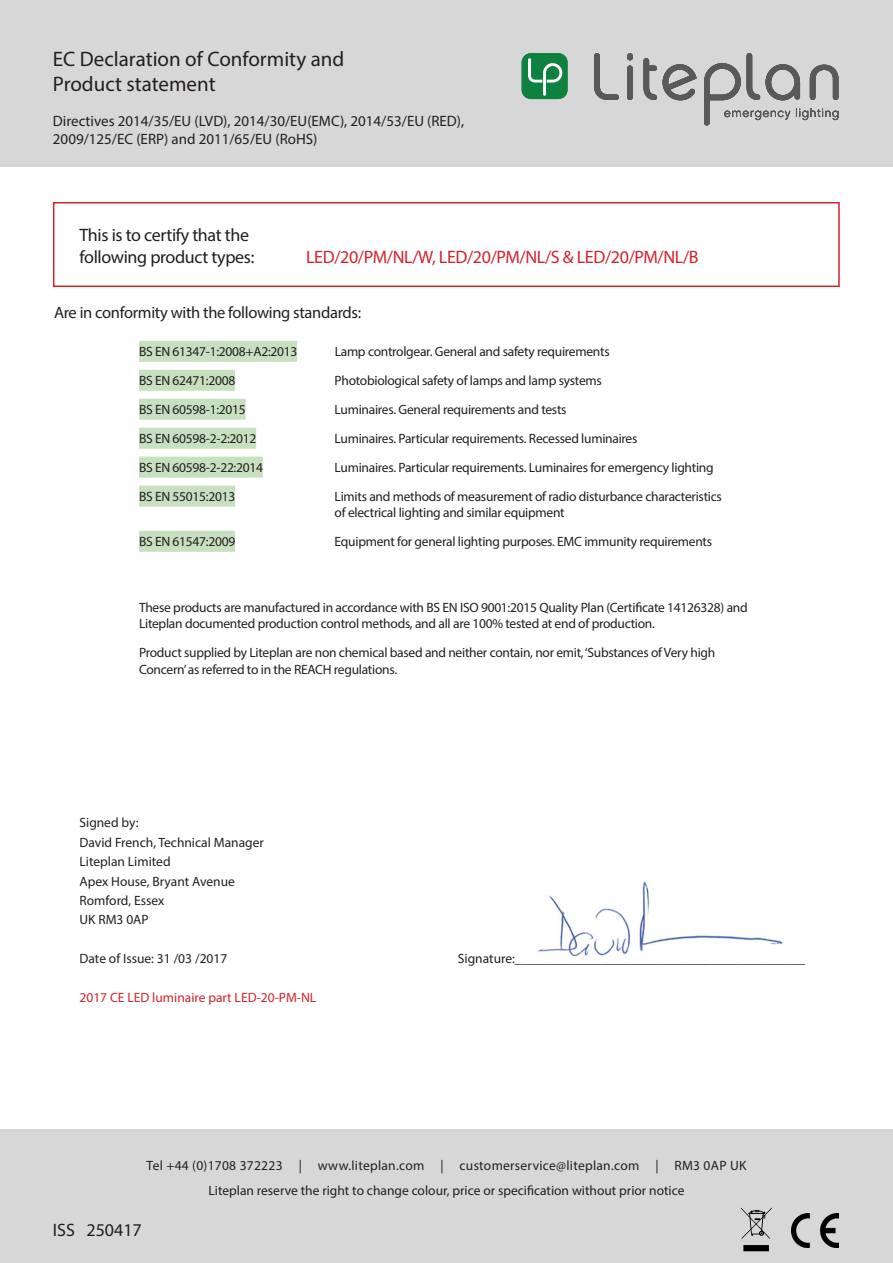
<style>
.page{position:relative;width:893px;height:1263px;background:#fff}
.page>*{position:absolute;margin:0;border:0;box-sizing:border-box;transform-origin:0 0}
.t1{font:21px/25.2px "Myriad Pro";color:#231f20}
.t2{font:18px/21.6px "Myriad Pro";letter-spacing:-.02em;color:#231f20}
.t3{font:18px "Myriad Pro";letter-spacing:-.02em;color:#d1232a}
.t4{font:18px "Myriad Pro";color:#231f20}
.t5{font:16.5px "Myriad Pro";letter-spacing:-.02em;color:#231f20}
.t6{font:15px/18px "Myriad Pro";color:#231f20}
.t7{font:13.5px/16.2px "Myriad Pro";letter-spacing:-.02em;color:#231f20}
.t8{font:13.5px "Myriad Pro";color:#231f20}
.t9{font:13.5px "Myriad Pro";letter-spacing:.02em;color:#231f20}
.t10{font:13.5px "Myriad Pro";color:#d1232a}
</style>
<div class="page">
<div style="left:53px;top:202px;width:787px;height:85px;border:2px solid #d1232a"></div>
<div style="left:0;top:0;width:893px;height:167px;background:#d8d7d7"></div>
<svg style="left:594px;top:53px;width:25px;height:47px"></svg>
<svg style="left:627px;top:53px;width:6px;height:47px"></svg>
<svg style="left:643px;top:58px;width:14px;height:42px"></svg>
<svg style="left:663px;top:64px;width:34px;height:36px"></svg>
<svg style="left:704px;top:53px;width:134px;height:72px"></svg>
<div style="left:522px;top:53px;width:46px;height:46px;background:#0e803f;border-radius:9px"></div>
<svg style="left:528px;top:58px;width:35px;height:38px"></svg>
<div style="left:0;top:1129px;width:893px;height:134px;background:#d8d7d7"></div>
<svg style="left:741px;top:1207px;width:31px;height:44px"></svg>
<img style="left:791px;top:1213px;width:48px;height:34px">
<div style="left:139px;top:341px;width:158px;height:21px;background:#c7e0bf"></div>
<div style="left:139px;top:370px;width:96px;height:21px;background:#c7e0bf"></div>
<div style="left:139px;top:399px;width:107px;height:21px;background:#c7e0bf"></div>
<div style="left:139px;top:428px;width:117px;height:21px;background:#c7e0bf"></div>
<div style="left:139px;top:457px;width:124px;height:21px;background:#c7e0bf"></div>
<div style="left:139px;top:486px;width:96px;height:21px;background:#c7e0bf"></div>
<div style="left:139px;top:531px;width:96px;height:21px;background:#c7e0bf"></div>
<img style="left:538px;top:881px;width:245px;height:76px">
<p class="t1" style="left:53px;top:46px;width:293px">EC Declaration of Conformity and<br>Product statement</p>
<p class="t6" style="left:53px;top:111px;width:413px">Directives 2014/35/EU (LVD), 2014/30/EU(EMC), 2014/53/EU (RED),<br>2009/125/EC (ERP) and 2011/65/EU (RoHS)</p>
<p class="t2" style="left:80px;top:224px;width:176px">This is to certify that the following product types:</p>
<p class="t3" style="left:306px;top:246px;width:394px">LED/20/PM/NL/W, LED/20/PM/NL/S &amp; LED/20/PM/NL/B</p>
<p class="t5" style="left:54px;top:303px;width:309px">Are in conformity with the following standards:</p>
<p class="t7" style="left:139px;top:343px;width:160px">BS EN 61347-1:2008+A2:2013</p>
<p class="t7" style="left:335px;top:343px;width:276px">Lamp controlgear. General and safety requirements</p>
<p class="t7" style="left:139px;top:372px;width:98px">BS EN 62471:2008</p>
<p class="t7" style="left:335px;top:372px;width:269px">Photobiological safety of lamps and lamp systems</p>
<p class="t7" style="left:139px;top:401px;width:108px">BS EN 60598-1:2015</p>
<p class="t7" style="left:335px;top:401px;width:233px">Luminaires. General requirements and tests</p>
<p class="t7" style="left:139px;top:430px;width:119px">BS EN 60598-2-2:2012</p>
<p class="t7" style="left:335px;top:430px;width:304px">Luminaires. Particular requirements. Recessed luminaires</p>
<p class="t7" style="left:139px;top:459px;width:126px">BS EN 60598-2-22:2014</p>
<p class="t7" style="left:335px;top:459px;width:380px">Luminaires. Particular requirements. Luminaires for emergency lighting</p>
<p class="t7" style="left:139px;top:488px;width:98px">BS EN 55015:2013</p>
<p class="t7" style="left:335px;top:488px;width:389px">Limits and methods of measurement of radio disturbance characteristics of electrical lighting and similar equipment</p>
<p class="t7" style="left:139px;top:533px;width:98px">BS EN 61547:2009</p>
<p class="t7" style="left:335px;top:533px;width:379px">Equipment for general lighting purposes. EMC immunity requirements</p>
<p class="t7" style="left:139px;top:599px;width:610px">These products are manufactured in accordance with BS EN ISO 9001:2015 Quality Plan (Certificate 14126328) and<br>Liteplan documented production control methods, and all are 100% tested at end of production.</p>
<p class="t7" style="left:139px;top:644px;width:578px">Product supplied by Liteplan are non chemical based and neither contain, nor emit, ‘Substances of Very high<br>Concern’ as referred to in the REACH regulations.</p>
<p class="t8" style="left:80px;top:814px;width:61px">Signed by:</p>
<p class="t8" style="left:80px;top:834px;width:186px">David French, Technical Manager</p>
<p class="t8" style="left:80px;top:853px;width:93px">Liteplan Limited</p>
<p class="t8" style="left:80px;top:873px;width:157px">Apex House, Bryant Avenue</p>
<p class="t8" style="left:80px;top:892px;width:86px">Romford, Essex</p>
<p class="t7" style="left:80px;top:911px;width:71px">UK RM3 0AP</p>
<p class="t8" style="left:80px;top:950px;width:149px">Date of Issue: 31 /03 /2017</p>
<p class="t8" style="left:458px;top:950px;width:349px">Signature:___________________________________________</p>
<p class="t10" style="left:80px;top:989px;width:238px">2017 CE LED luminaire part LED-20-PM-NL</p>
<p class="t9" style="left:147px;top:1157px;width:601px">Tel +44 (0)1708 372223 | www.liteplan.com | customerservice@liteplan.com | RM3 0AP UK</p>
<p class="t4" style="left:53px;top:1218px;width:90px">ISS 250417</p>
<p class="t8" style="left:208px;top:1182px;width:478px">Liteplan reserve the right to change colour, price or specification without prior notice</p>
</div>
